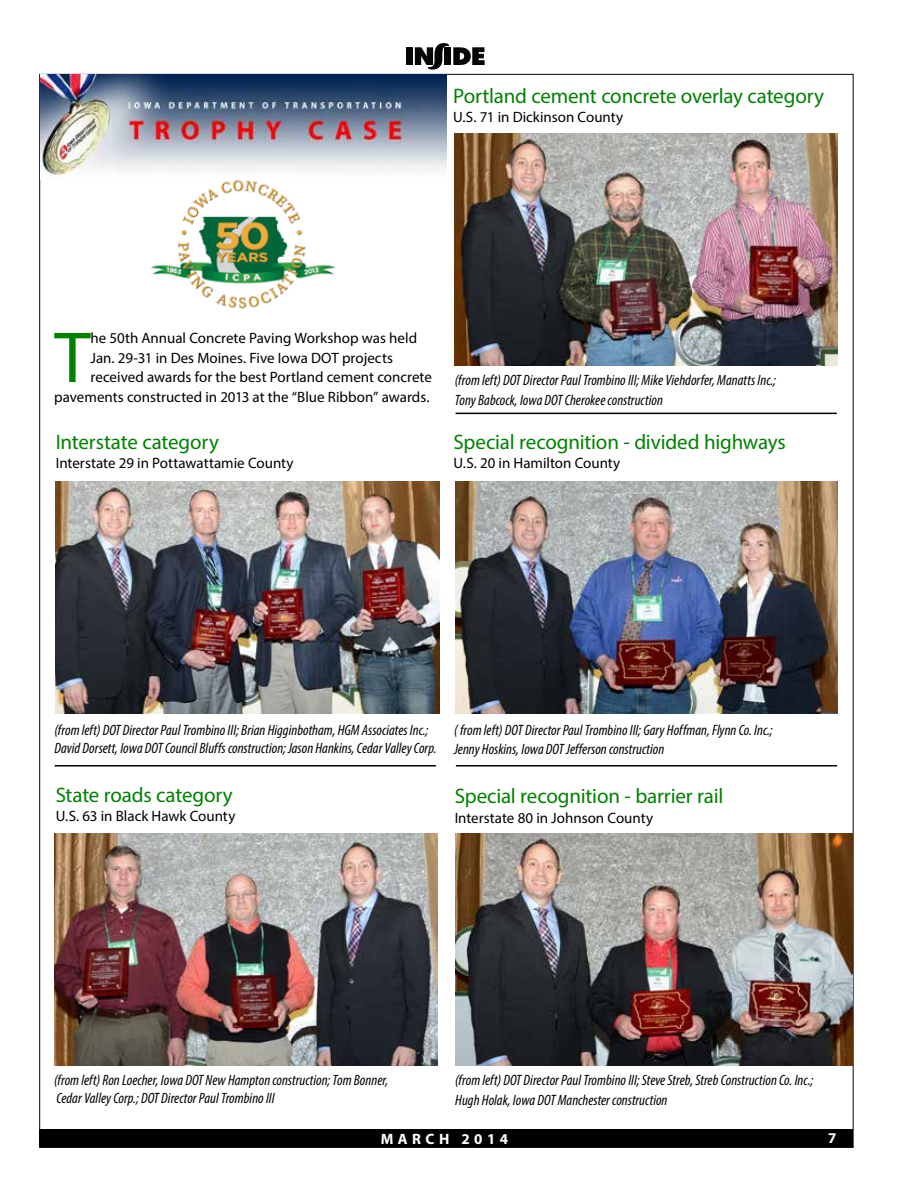
<style>
.page{position:relative;width:918px;height:1188px;background:#fff}
.page>*{position:absolute;margin:0;border:0;box-sizing:border-box;transform-origin:0 0}
.t1{font:72.9px "Myriad Pro";color:#008100}
.t2{font:21px "Myriad Pro";letter-spacing:-.01em;color:#008100}
.t3{font:italic condensed 15px/19.5px "Myriad Pro";color:#000}
.t4{font:15px "Myriad Pro";color:#000}
.t5{font:700 15px "Myriad Pro";letter-spacing:.3em;color:#fff}
</style>
<div class="page">
<div style="left:40px;top:1130px;width:813px;height:17px;background:#000"></div>
<div style="left:406px;top:47px;width:7px;height:18px;background:#080604"></div>
<svg style="left:415px;top:43px;width:70px;height:27px"></svg>
<img style="left:40px;top:75px;width:406px;height:103px">
<hr style="left:55px;top:765px;width:381px;height:2px;background:#000">
<hr style="left:456px;top:765px;width:381px;height:2px;background:#000">
<img style="left:56px;top:481px;width:383px;height:232px">
<img style="left:54px;top:833px;width:384px;height:232px">
<img style="left:454px;top:133px;width:383px;height:232px">
<img style="left:455px;top:481px;width:383px;height:232px">
<img style="left:455px;top:833px;width:398px;height:232px">
<img style="left:145px;top:176px;width:196px;height:133px">
<hr style="left:456px;top:413px;width:381px;height:1px;background:#000">
<h2 class="t2" style="left:453px;top:83px;width:373px">Portland cement concrete overlay category</h2>
<p class="t4" style="left:453px;top:108px;width:172px">U.S. 71 in Dickinson County</p>
<h1 class="t1" style="left:54px;top:313px;width:38px">T</h1>
<p class="t4" style="left:91px;top:329px;width:328px">he 50th Annual Concrete Paving Workshop was held</p>
<p class="t4" style="left:91px;top:348px;width:304px">Jan. 29-31 in Des Moines. Five Iowa DOT projects</p>
<p class="t4" style="left:91px;top:368px;width:343px">received awards for the best Portland cement concrete</p>
<p class="t4" style="left:54px;top:387px;width:377px">pavements constructed in 2013 at the “Blue Ribbon” awards.</p>
<h2 class="t2" style="left:56px;top:429px;width:165px">Interstate category</h2>
<p class="t4" style="left:56px;top:454px;width:239px">Interstate 29 in Pottawattamie County</p>
<p class="t3" style="left:455px;top:370px;width:323px">(from left) DOT Director Paul Trombino III; Mike Viehdorfer, Manatts Inc.;<br>Tony Babcock, Iowa DOT Cherokee construction</p>
<h2 class="t2" style="left:454px;top:429px;width:334px">Special recognition - divided highways</h2>
<p class="t4" style="left:454px;top:454px;width:168px">U.S. 20 in Hamilton County</p>
<p class="t3" style="left:55px;top:720px;width:384px;line-height:18px">(from left) DOT Director Paul Trombino III; Brian Higginbotham, HGM Associates Inc.;<br>David Dorsett, Iowa DOT Council Bluffs construction; Jason Hankins, Cedar Valley Corp.</p>
<h2 class="t2" style="left:56px;top:782px;width:179px">State roads category</h2>
<p class="t4" style="left:56px;top:807px;width:181px">U.S. 63 in Black Hawk County</p>
<p class="t3" style="left:454px;top:720px;width:320px">( from left) DOT Director Paul Trombino III; Gary Hoffman, Flynn Co. Inc.;<br>Jenny Hoskins, Iowa DOT Jefferson construction</p>
<h2 class="t2" style="left:455px;top:783px;width:270px">Special recognition - barrier rail</h2>
<p class="t4" style="left:455px;top:808px;width:200px">Interstate 80 in Johnson County</p>
<p class="t3" style="left:54px;top:1071px;width:336px;line-height:18px">(from left) Ron Loecher, Iowa DOT New Hampton construction; Tom Bonner,<br>Cedar Valley Corp.; DOT Director Paul Trombino III</p>
<p class="t3" style="left:455px;top:1070px;width:360px">(from left) DOT Director Paul Trombino III; Steve Streb, Streb Construction Co. Inc.;<br>Hugh Holak, Iowa DOT Manchester construction</p>
<p class="t5" style="left:381px;top:1129px;width:129px">MARCH 2014</p>
<p class="t5" style="left:828px;top:1129px;width:10px">7</p>
</div>
